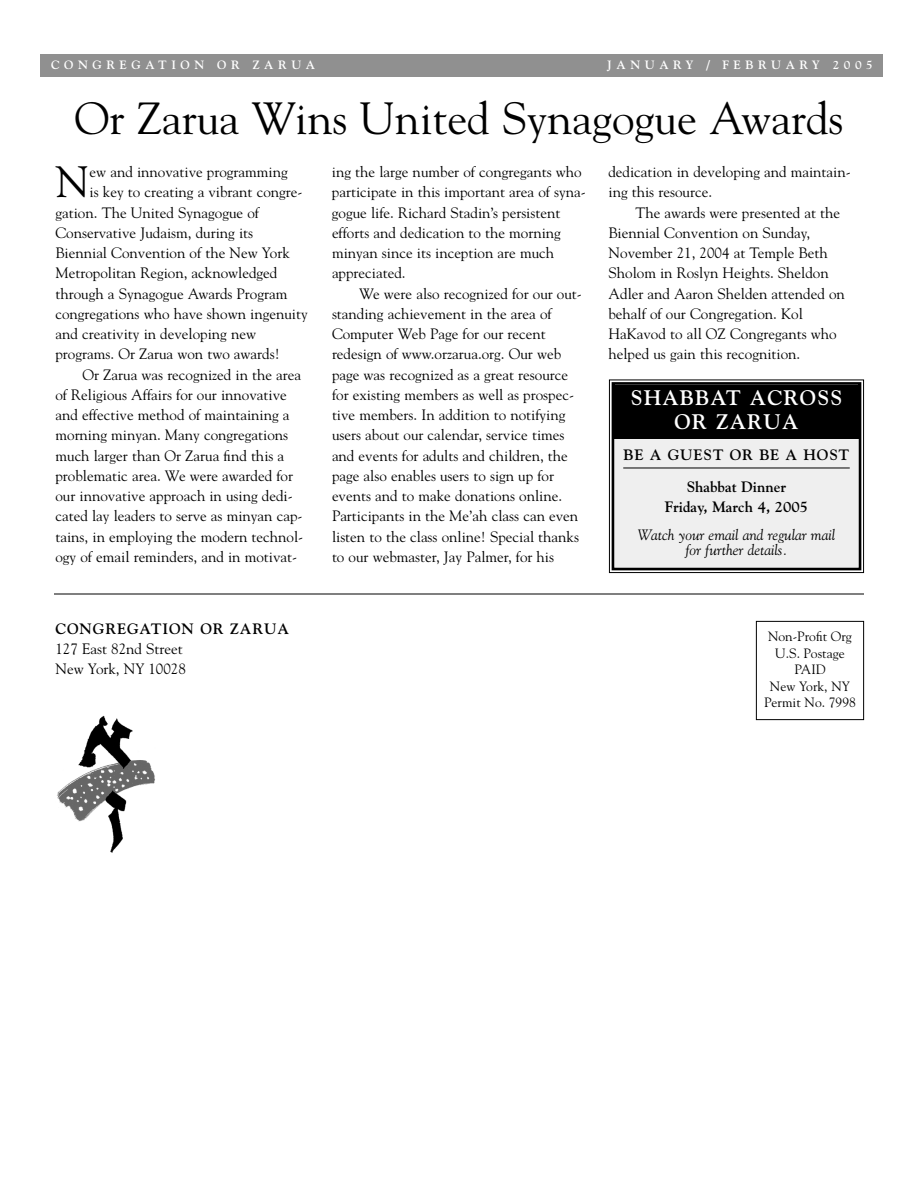
<style>
.page{position:relative;width:918px;height:1188px;background:#fff}
.page>*{position:absolute;margin:0;border:0;box-sizing:border-box;transform-origin:0 0}
.t1{font:45px "Goudy";color:#000}
.t2{font:43.65px "Goudy";color:#000}
.t3{font:700 21px/24px "Goudy";letter-spacing:.055em;color:#fff;text-align:center}
.t4{font:15px/20.2px "Goudy";color:#000}
.t5{font:700 15px/31.5px "Goudy";color:#000;text-align:center}
.t6{font:italic 15px/15.8px "Goudy";color:#000;text-align:center}
.t7{font:700 15px "Goudy";letter-spacing:.055em;color:#000}
.t8{font:13.5px/16.5px "Goudy";color:#000;text-align:center}
.t9{font:700 12px "Goudy";letter-spacing:.38em;color:#fff}
</style>
<div class="page">
<img style="left:57px;top:715px;width:98px;height:138px">
<div style="left:40px;top:54px;width:844px;height:22px;background:#909090"></div>
<hr style="left:54px;top:594px;width:810px;height:1px;background:#000">
<div style="left:756px;top:621px;width:108px;height:99px;border:1px solid #000"></div>
<div style="left:613px;top:383px;width:247px;height:186px;background:#efefef"></div>
<hr style="left:623px;top:468px;width:227px;height:1px;background:#000">
<div style="left:609px;top:379px;width:255px;height:194px;border:1px solid #000"></div>
<div style="left:612px;top:382px;width:249px;height:188px;border:3px solid #000"></div>
<div style="left:614px;top:385px;width:245px;height:54px;background:#000"></div>
<p class="t9" style="left:51px;top:60px;width:266px">CONGREGATION OR ZARUA</p>
<p class="t9" style="left:607px;top:60px;width:267px">JANUARY / FEBRUARY 2005</p>
<h1 class="t1" style="left:74px;top:100px;width:771px">Or Zarua Wins United Synagogue Awards</h1>
<h2 class="t2" style="left:56px;top:165px;width:36px">N</h2>
<p class="t4" style="left:90px;top:163px;width:200px">ew and innovative programming</p>
<p class="t4" style="left:90px;top:183px;width:214px">is key to creating a vibrant congre-</p>
<p class="t4" style="left:56px;top:203px;width:205px">gation. The United Synagogue of</p>
<p class="t4" style="left:56px;top:224px;width:199px">Conservative Judaism, during its</p>
<p class="t4" style="left:56px;top:244px;width:236px">Biennial Convention of the New York</p>
<p class="t4" style="left:56px;top:264px;width:223px">Metropolitan Region, acknowledged</p>
<p class="t4" style="left:56px;top:284px;width:233px">through a Synagogue Awards Program</p>
<p class="t4" style="left:56px;top:305px;width:254px">congregations who have shown ingenuity</p>
<p class="t4" style="left:56px;top:325px;width:202px">and creativity in developing new</p>
<p class="t4" style="left:56px;top:345px;width:226px">programs. Or Zarua won two awards!</p>
<p class="t4" style="left:82px;top:365px;width:220px">Or Zarua was recognized in the area</p>
<p class="t4" style="left:56px;top:386px;width:233px">of Religious Affairs for our innovative</p>
<p class="t4" style="left:56px;top:406px;width:236px">and effective method of maintaining a</p>
<p class="t4" style="left:56px;top:426px;width:234px">morning minyan. Many congregations</p>
<p class="t4" style="left:56px;top:446px;width:230px">much larger than Or Zarua find this a</p>
<p class="t4" style="left:56px;top:467px;width:239px">problematic area. We were awarded for</p>
<p class="t4" style="left:56px;top:487px;width:239px">our innovative approach in using dedi-</p>
<p class="t4" style="left:56px;top:507px;width:249px">cated lay leaders to serve as minyan cap-</p>
<p class="t4" style="left:56px;top:527px;width:249px">tains, in employing the modern technol-</p>
<p class="t4" style="left:56px;top:548px;width:243px">ogy of email reminders, and in motivat-</p>
<p class="t7" style="left:56px;top:622px;width:235px">CONGREGATION OR ZARUA</p>
<p class="t4" style="left:56px;top:640px;width:132px">127 East 82nd Street<br>New York, NY 10028</p>
<p class="t4" style="left:332px;top:163px;width:255px">ing the large number of congregants who participate in this important area of syna&shy;gogue life. Richard Stadin’s persistent efforts and dedication to the morning minyan since its inception are much appreciated.</p>
<p class="t4" style="left:332px;top:284px;width:251px;text-indent:27px">We were also recognized for our out&shy;standing achievement in the area of Computer Web Page for our recent redesign of www.orzarua.org. Our web page was recognized as a great resource for existing members as well as prospec&shy;tive members. In addition to notifying users about our calendar, service times and events for adults and children, the page also enables users to sign up for events and to make donations online.<br>Participants in the Me’ah class can even listen to the class online! Special thanks to our webmaster, Jay Palmer, for his</p>
<p class="t4" style="left:609px;top:163px;width:244px">dedication in developing and maintain&shy;ing this resource.</p>
<p class="t4" style="left:609px;top:203px;width:238px;text-indent:27px">The awards were presented at the<br>Biennial Convention on Sunday,<br>November 21, 2004 at Temple Beth<br>Sholom in Roslyn Heights. Sheldon<br>Adler and Aaron Shelden attended on behalf of our Congregation. Kol<br>HaKavod to all OZ Congregants who helped us gain this recognition.</p>
<h3 class="t3" style="left:631px;top:388px;width:213px">SHABBAT ACROSS<br>OR ZARUA</h3>
<p class="t5" style="left:624px;top:440px;width:227px">BE A GUEST OR BE A HOST<br>Shabbat Dinner</p>
<p class="t5" style="left:665px;top:492px;width:145px">Friday, March 4, 2005</p>
<p class="t6" style="left:638px;top:528px;width:199px">Watch your email and regular mail for further details.</p>
<p class="t8" style="left:764px;top:629px;width:93px">Non-Profit Org<br>U.S. Postage<br>PAID<br>New York, NY<br>Permit No. 7998</p>
</div>
